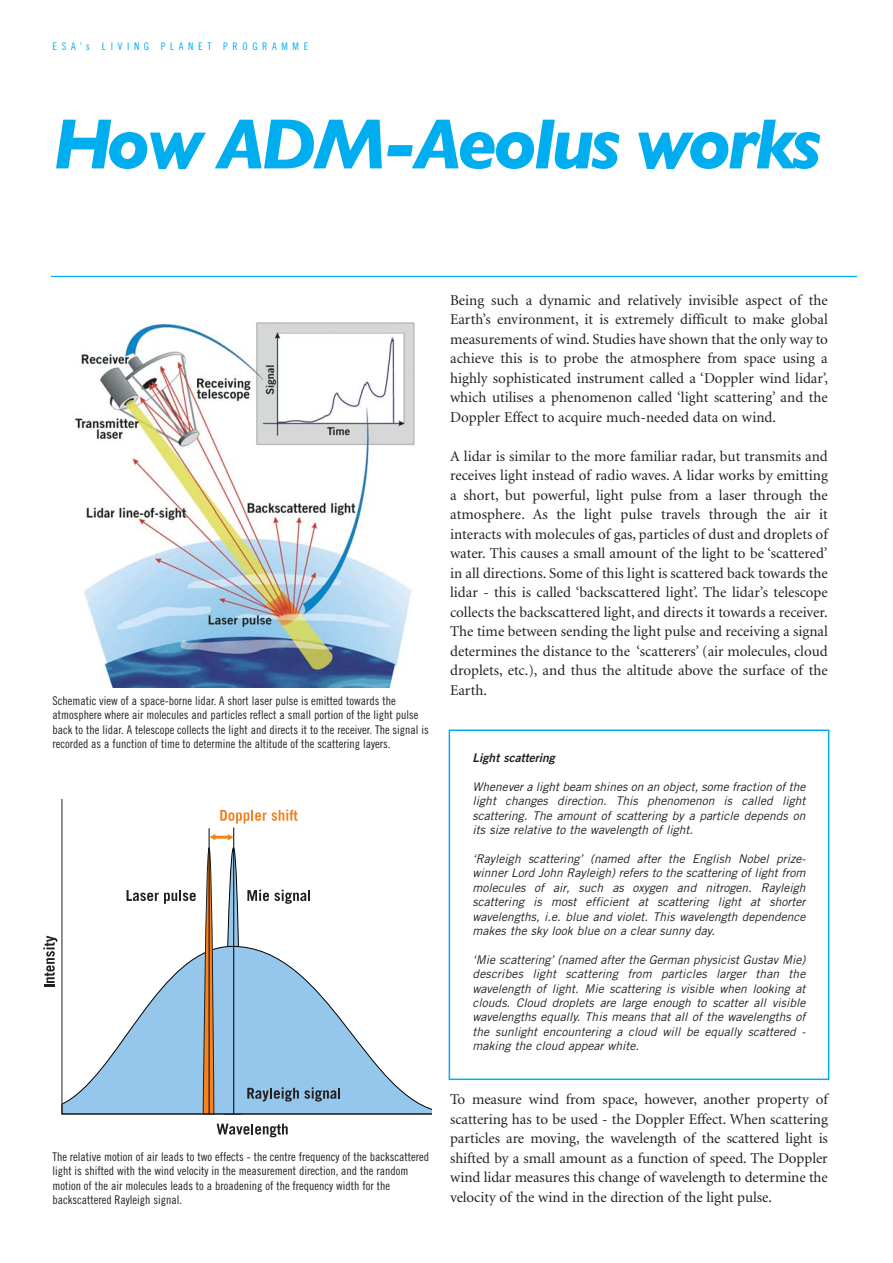
<style>
.page{position:relative;width:893px;height:1263px;background:#fff}
.page>*{position:absolute;margin:0;border:0;box-sizing:border-box;transform-origin:0 0}
.t1{font:italic 700 72px "Gill Sans";letter-spacing:-.055em;color:#00aeef}
.t2{font:15px/19.5px "Minion";color:#231f20;text-align:justify}
.t3{font:italic 12px/14.4px "Trade Gothic";color:#231f20;text-align:justify}
.t4{font:12px/14.4px "Trade Gothic Cond Eighteen";color:#231f20}
.t5{font:italic 12px "Trade Gothic Bold Two";color:#231f20}
.t6{font:10.5px "Trade Gothic Cond Eighteen";letter-spacing:.445em;color:#00aeef}
</style>
<div class="page">
<hr style="left:51px;top:276px;width:805px;height:1px;background:#00aeef">
<div style="left:448px;top:730px;width:381px;height:350px;border:2px solid #00aeef"></div>
<svg style="left:217px;top:1124px;width:71px;height:13px"></svg>
<svg style="left:43px;top:936px;width:14px;height:51px"></svg>
<svg style="left:62px;top:799px;width:369px;height:315px"></svg>
<img style="left:75px;top:322px;width:340px;height:366px">
<p class="t6" style="left:52px;top:42px;width:257px">ESA’s LIVING PLANET PROGRAMME</p>
<h1 class="t1" style="left:52px;top:102px;width:770px">How ADM-Aeolus works</h1>
<p class="t4" style="left:52px;top:694px;width:378px">Schematic view of a space-borne lidar. A short laser pulse is emitted towards the atmosphere where air molecules and particles reflect a small portion of the light pulse back to the lidar. A telescope collects the light and directs it to the receiver. The signal is recorded as a function of time to determine the altitude of the scattering layers.</p>
<p class="t4" style="left:52px;top:1150px;width:378px">The relative motion of air leads to two effects - the centre frequency of the backscattered light is shifted with the wind velocity in the measurement direction, and the random motion of the air molecules leads to a broadening of the frequency width for the backscattered Rayleigh signal.</p>
<p class="t2" style="left:450px;top:292px;width:379px">Being such a dynamic and relatively invisible aspect of the Earth’s environment, it is extremely difficult to make global measurements of wind. Studies have shown that the only way to achieve this is to probe the atmosphere from space using a highly sophisticated instrument called a ‘Doppler wind lidar’, which utilises a phenomenon called ‘light scattering’ and the Doppler Effect to acquire much-needed data on wind.</p>
<p class="t2" style="left:450px;top:448px;width:379px">A lidar is similar to the more familiar radar, but transmits and receives light instead of radio waves. A lidar works by emitting a short, but powerful, light pulse from a laser through the atmosphere. As the light pulse travels through the air it interacts with molecules of gas, particles of dust and droplets of water. This causes a small amount of the light to be ‘scattered’ in all directions. Some of this light is scattered back towards the lidar - this is called ‘backscattered light’. The lidar’s telescope collects the backscattered light, and directs it towards a receiver.<br>The time between sending the light pulse and receiving a signal determines the distance to the ‘scatterers’ (air molecules, cloud droplets, etc.), and thus the altitude above the surface of the Earth.</p>
<p class="t5" style="left:472px;top:754px;width:84px">Light scattering</p>
<p class="t3" style="left:472px;top:781px;width:334px">Whenever a light beam shines on an object, some fraction of the light changes direction. This phenomenon is called light scattering. The amount of scattering by a particle depends on its size relative to the wavelength of light.</p>
<p class="t3" style="left:472px;top:853px;width:334px">‘Rayleigh scattering’ (named after the English Nobel prize&shy;winner Lord John Rayleigh) refers to the scattering of light from molecules of air, such as oxygen and nitrogen. Rayleigh scattering is most efficient at scattering light at shorter wavelengths, i.e. blue and violet. This wavelength dependence makes the sky look blue on a clear sunny day.</p>
<p class="t3" style="left:472px;top:953px;width:334px">‘Mie scattering’ (named after the German physicist Gustav Mie) describes light scattering from particles larger than the wavelength of light. Mie scattering is visible when looking at clouds. Cloud droplets are large enough to scatter all visible wavelengths equally. This means that all of the wavelengths of the sunlight encountering a cloud will be equally scattered - making the cloud appear white.</p>
<p class="t2" style="left:450px;top:1091px;width:379px">To measure wind from space, however, another property of scattering has to be used - the Doppler Effect. When scattering particles are moving, the wavelength of the scattered light is shifted by a small amount as a function of speed. The Doppler wind lidar measures this change of wavelength to determine the velocity of the wind in the direction of the light pulse.</p>
</div>
